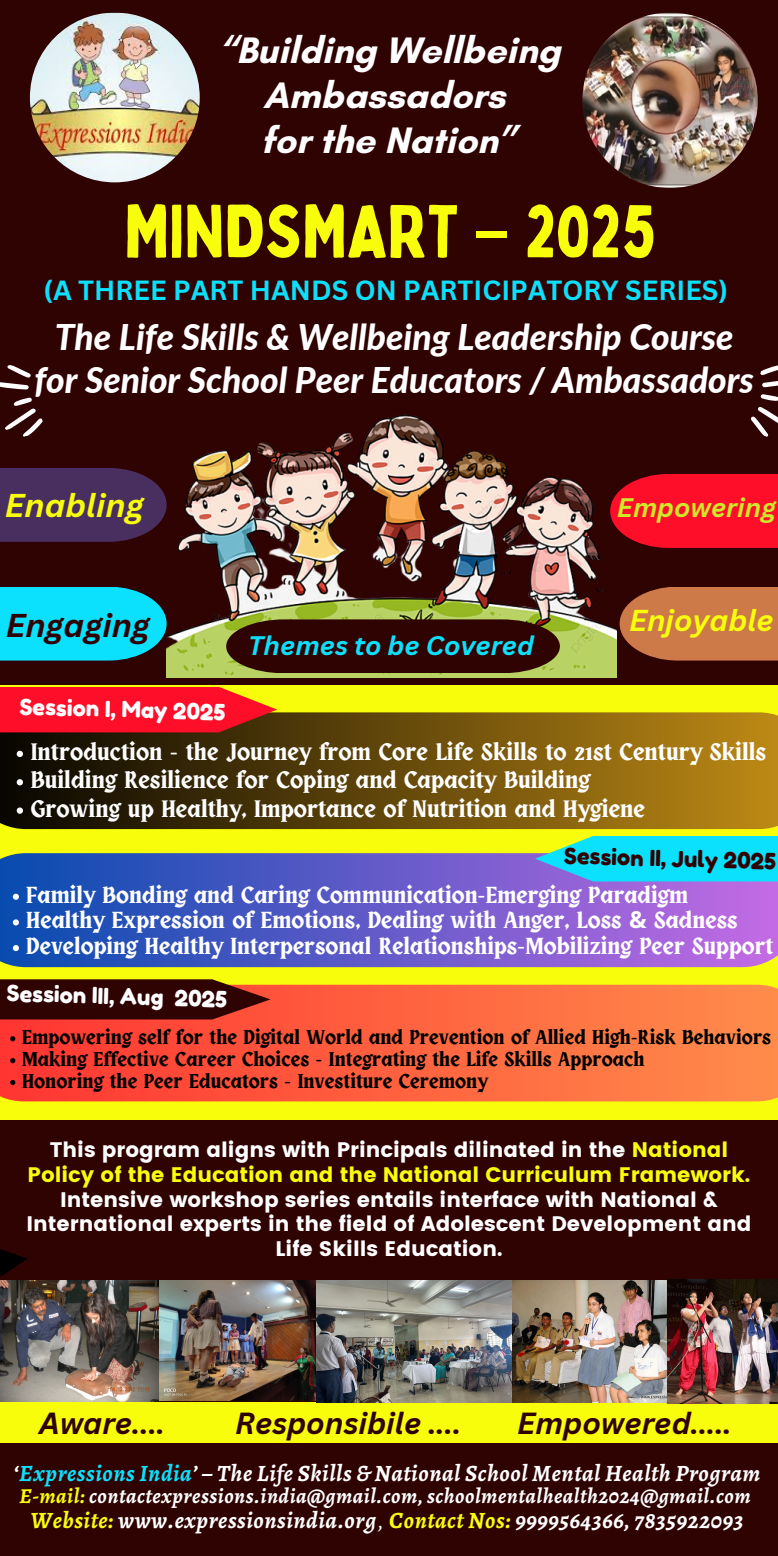
<style>
.page{position:relative;width:778px;height:1556px;background:#fff}
.page>*{position:absolute;margin:0;border:0;box-sizing:border-box;transform-origin:0 0}
.t1{font:73.5px "Bobby Jones";color:#f8fd0b}
.t2{font:700 37.5px/45px "Glacial Indifference";color:#fff;text-align:center}
.t3{font:italic 800 35.4px/42.8px "Lato";color:#fff;text-align:center}
.t4{font:italic 700 32.1px "Canva Sans";color:#f8fd0b}
.t5{font:italic 700 32.1px "Canva Sans";color:#300303}
.t6{font:italic 700 29.7px "Canva Sans";color:#300303}
.t7{font:italic 700 29.4px "Canva Sans";color:#f8fd0b}
.t8{font:700 27px "Canva Sans";color:#0be0fd}
.t9{font:italic 700 26.1px "Canva Sans";color:#0be0fd}
.t10{font:italic 700 26.1px "Canva Sans";color:#cee82a}
.t11{font:700 24px "Obra Letra";color:#fff}
.t12{font:700 23.4px "Obra Letra";color:#fff}
.t13{font:italic 700 23.4px "Alegreya";letter-spacing:.025em;color:#fff}
.t14{font:22.2px "Fredoka One";color:#fff}
.t15{font:22.2px "Fredoka One";color:#300303}
.t16{font:italic 700 21.3px "Alegreya";letter-spacing:.025em;color:#fff}
.t17{font:21px/24.8px "Poppins";color:#fff;text-align:center}
.t18{font:21px/24.8px "Poppins";color:#f8fd0b;text-align:center}
.t19{font:700 20.1px "Obra Letra";color:#000}
.s1{font-family:"Noto Sans Gurmukhi"}
.s2{font-family:"Noto Sans"}
.s3{color:#fff}
.s4{color:#0be0fd}
.s5{color:#f8fd0b}
.s6{font-weight:400;font-style:normal}
</style>
<div class="page">
<div style="left:0;top:0;width:778px;height:1555px;background:#300303"></div>
<svg style="left:0;top:365px;width:43px;height:72px"></svg>
<svg style="left:751px;top:365px;width:27px;height:72px"></svg>
<img style="left:167px;top:414px;width:450px;height:263px">
<svg style="left:0;top:468px;width:166px;height:74px;background:#472b59"></svg>
<svg style="left:0;top:587px;width:166px;height:73px;background:#0dd0eb"></svg>
<svg style="left:610px;top:474px;width:168px;height:74px;background:#ed0d26"></svg>
<svg style="left:619px;top:587px;width:159px;height:73px;background:#c16f42"></svg>
<div style="left:0;top:685px;width:777px;height:435px;background:#f8fd0b"></div>
<svg style="left:0;top:1249px;width:27px;height:27px"></svg>
<img style="left:30px;top:13px;width:170px;height:169px;border-radius:50%">
<img style="left:582px;top:13px;width:175px;height:175px;border-radius:50%">
<div style="left:0;top:1402px;width:778px;height:40px;background:#f8fd0b"></div>
<svg style="left:226px;top:619px;width:334px;height:54px"></svg>
<img style="left:0;top:1280px;width:159px;height:121px">
<img style="left:159px;top:1280px;width:158px;height:119px">
<img style="left:317px;top:1280px;width:350px;height:122px">
<img style="left:667px;top:1279px;width:111px;height:124px">
<svg style="left:0;top:712px;width:778px;height:117px;background:#664a0b"></svg>
<svg style="left:0;top:853px;width:778px;height:114px;background:#605ac7"></svg>
<svg style="left:0;top:984px;width:778px;height:117px;background:#fe643f"></svg>
<svg style="left:0;top:687px;width:277px;height:45px;background:#f51c26"></svg>
<svg style="left:17px;top:750px;width:6px;height:7px"></svg>
<svg style="left:17px;top:779px;width:6px;height:6px"></svg>
<svg style="left:17px;top:807px;width:6px;height:6px"></svg>
<svg style="left:13px;top:893px;width:6px;height:6px"></svg>
<svg style="left:13px;top:919px;width:6px;height:6px"></svg>
<svg style="left:13px;top:945px;width:6px;height:6px"></svg>
<svg style="left:10px;top:1036px;width:5px;height:5px"></svg>
<svg style="left:10px;top:1058px;width:5px;height:5px"></svg>
<svg style="left:10px;top:1079px;width:5px;height:6px"></svg>
<svg style="left:535px;top:836px;width:243px;height:45px;background:#20d9ec"></svg>
<svg style="left:0;top:979px;width:271px;height:40px;background:#471107"></svg>
<h5 class="t2" style="left:217px;top:28px;width:345px">“Building Wellbeing<br>Ambassadors<br>for the Nation”</h5>
<p class="t1" style="left:124px;top:185px;width:533px">MINDSMART <span class="s1">–</span> 2025</p>
<p class="t8" style="left:44px;top:271px;width:686px">(A THREE PART HANDS ON PARTICIPATORY SERIES)</p>
<p class="t3" style="left:34px;top:315px;width:721px">The Life Skills &amp; Wellbeing Leadership Course for Senior School Peer Educators / Ambassadors</p>
<h3 class="t4" style="left:5px;top:483px;width:140px">Enabling</h3>
<p class="t10" style="left:617px;top:489px;width:160px">Empowering</p>
<h3 class="t5" style="left:6px;top:602px;width:146px">Engaging</h3>
<h6 class="t7" style="left:629px;top:599px;width:146px">Enjoyable</h6>
<p class="t9" style="left:248px;top:627px;width:287px">Themes to be Covered</p>
<p class="t14" style="left:20px;top:692px;width:207px;rotate:2deg">Session I, May 2025</p>
<h1 class="t11" style="left:31px;top:741px;width:737px">Introduction - the Journey from Core Life Skills to 21st Century Skills</h1>
<h4 class="t11" style="left:31px;top:769px;width:561px">Building Resilience for Coping and Capacity Building</h4>
<h2 class="t11" style="left:31px;top:798px;width:616px">Growing up Healthy, Importance of Nutrition and Hygiene</h2>
<p class="t15" style="left:564px;top:841px;width:213px;rotate:2deg">Session II, July 2025</p>
<h6 class="t12" style="left:26px;top:884px;width:663px">Family Bonding and Caring Communication-Emerging Paradigm</h6>
<p class="t12" style="left:26px;top:910px;width:713px">Healthy Expression of Emotions, Dealing with Anger, Loss <span class="s2">&amp;</span> Sadness</p>
<p class="t12" style="left:26px;top:935px;width:748px">Developing Healthy Interpersonal Relationships-Mobilizing Peer Support</p>
<p class="t14" style="left:7px;top:978px;width:222px;rotate:2deg">Session III, Aug 2025</p>
<p class="t19" style="left:22px;top:1028px;width:750px">Empowering self for the Digital World and Prevention of Allied High-Risk Behaviors</p>
<h6 class="t19" style="left:22px;top:1050px;width:624px">Making Effective Career Choices - Integrating the Life Skills Approach</h6>
<p class="t19" style="left:22px;top:1071px;width:467px">Honoring the Peer Educators - Investiture Ceremony</p>
<p class="t18" style="left:28px;top:1137px;width:724px"><span class="s3">This program aligns with Principals dilinated in the</span> National<br>Policy of the Education and the National Curriculum Framework.</p>
<h5 class="t17" style="left:26px;top:1186px;width:726px">Intensive workshop series entails interface with National &amp;<br>International experts in the field of Adolescent Development and<br>Life Skills Education.</h5>
<p class="t6" style="left:39px;top:1401px;width:127px">Aware....</p>
<p class="t6" style="left:235px;top:1401px;width:227px">Responsibile ....</p>
<p class="t6" style="left:517px;top:1401px;width:216px">Empowered.....</p>
<h3 class="t13" style="left:13px;top:1456px;width:748px">‘<span class="s4">Expressions India</span>’ – The Life Skills &amp; National School Mental Health Program</h3>
<h3 class="t16" style="left:20px;top:1481px;width:732px"><span class="s5">E-mail:</span> contactexpressions.india@gmail.com, schoolmentalhealth2024@gmail.com</h3>
<h3 class="t13" style="left:30px;top:1503px;width:714px"><span class="s5">Website:</span> www.expressionsindia.org<span class="s6">,</span> <span class="s5">Contact Nos:</span> 9999564366, 7835922093</h3>
</div>
